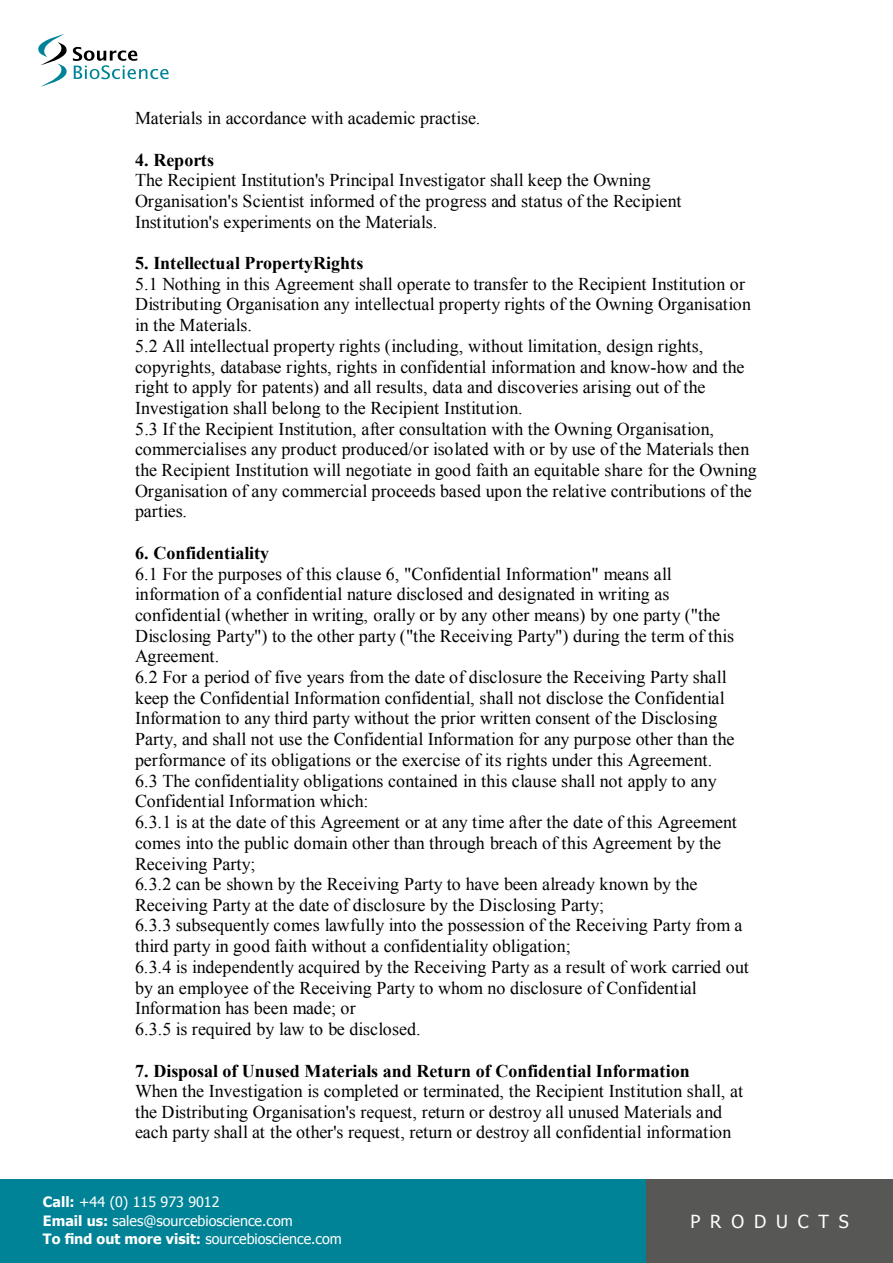
<style>
.page{position:relative;width:893px;height:1263px;background:#fff}
.page>*{position:absolute;margin:0;border:0;box-sizing:border-box;transform-origin:0 0}
.t1{font:18px/20.7px "Times New Roman";letter-spacing:-.005em;color:#000}
.t2{font:700 18px "Times New Roman";color:#000}
.t3{font:18px "Tahoma";letter-spacing:.55em;color:#fff}
.t4{font:14.25px/18.1px "Tahoma";color:#fff}
.s1{font-weight:700}
</style>
<div class="page">
<div style="left:0;top:1179px;width:893px;height:84px;background:#008396"></div>
<div style="left:646px;top:1179px;width:247px;height:84px;background:#575756"></div>
<svg style="left:38px;top:34px;width:131px;height:53px"></svg>
<p class="t1" style="left:135px;top:108px;width:347px">Materials in accordance with academic practise.</p>
<p class="t2" style="left:135px;top:147px;width:81px">4. Reports</p>
<p class="t1" style="left:135px;top:169px;width:548px">The Recipient Institution's Principal Investigator shall keep the Owning<br>Organisation's Scientist informed of the progress and status of the Recipient<br>Institution's experiments on the Materials.</p>
<p class="t2" style="left:135px;top:251px;width:230px">5. Intellectual PropertyRights</p>
<p class="t1" style="left:135px;top:273px;width:623px">5.1 Nothing in this Agreement shall operate to transfer to the Recipient Institution or Distributing Organisation any intellectual property rights of the Owning Organisation in the Materials.<br>5.2 All intellectual property rights (including, without limitation, design rights, copyrights, database rights, rights in confidential information and know-how and the right to apply for patents) and all results, data and discoveries arising out of the Investigation shall belong to the Recipient Institution.<br>5.3 If the Recipient Institution, after consultation with the Owning Organisation, commercialises any product produced/or isolated with or by use of the Materials then the Recipient Institution will negotiate in good faith an equitable share for the Owning Organisation of any commercial proceeds based upon the relative contributions of the parties.</p>
<p class="t2" style="left:135px;top:541px;width:136px">6. Confidentiality</p>
<p class="t1" style="left:135px;top:563px;width:615px">6.1 For the purposes of this clause 6, "Confidential Information" means all information of a confidential nature disclosed and designated in writing as confidential (whether in writing, orally or by any other means) by one party ("the Disclosing Party") to the other party ("the Receiving Party") during the term of this Agreement.<br>6.2 For a period of five years from the date of disclosure the Receiving Party shall keep the Confidential Information confidential, shall not disclose the Confidential Information to any third party without the prior written consent of the Disclosing Party, and shall not use the Confidential Information for any purpose other than the performance of its obligations or the exercise of its rights under this Agreement.<br>6.3 The confidentiality obligations contained in this clause shall not apply to any Confidential Information which:<br>6.3.1 is at the date of this Agreement or at any time after the date of this Agreement comes into the public domain other than through breach of this Agreement by the Receiving Party;<br>6.3.2 can be shown by the Receiving Party to have been already known by the Receiving Party at the date of disclosure by the Disclosing Party;<br>6.3.3 subsequently comes lawfully into the possession of the Receiving Party from a third party in good faith without a confidentiality obligation;<br>6.3.4 is independently acquired by the Receiving Party as a result of work carried out by an employee of the Receiving Party to whom no disclosure of Confidential Information has been made; or<br>6.3.5 is required by law to be disclosed.</p>
<p class="t2" style="left:135px;top:1058px;width:556px">7. Disposal of Unused Materials and Return of Confidential Information</p>
<p class="t1" style="left:135px;top:1080px;width:610px">When the Investigation is completed or terminated, the Recipient Institution shall, at the Distributing Organisation's request, return or destroy all unused Materials and each party shall at the other's request, return or destroy all confidential information</p>
<p class="t4" style="left:43px;top:1192px;width:251px"><span class="s1">Call:</span> +44 (0) 115 973 9012<br><span class="s1">Email us:</span> sales@sourcebioscience.com</p>
<p class="t4" style="left:43px;top:1229px;width:300px"><span class="s1">To find out more visit:</span> sourcebioscience.com</p>
<p class="t3" style="left:690px;top:1209px;width:160px">PRODUCTS</p>
</div>
